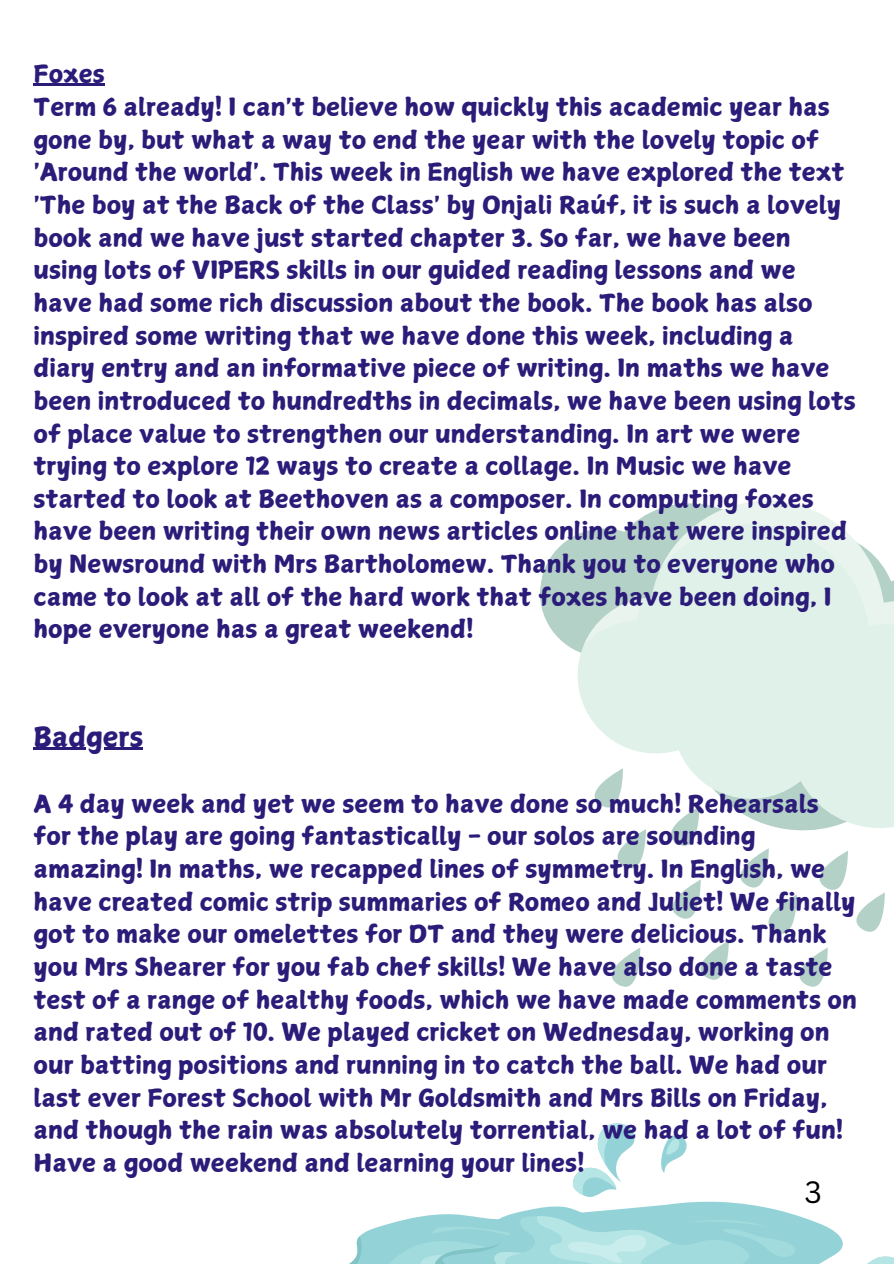
<style>
.page{position:relative;width:894px;height:1264px;background:#fff}
.page>*{position:absolute;margin:0;border:0;box-sizing:border-box;transform-origin:0 0}
.t1{font:30px "Canva Sans";color:#000}
.t2{font:27px "Canva Surname Fu";color:#2b1c79}
.t3{font:24px/32.7px "Canva Surname Fu";color:#2b1c79}
</style>
<div class="page">
<svg style="left:540px;top:546px;width:20px;height:93px;fill:#b4d1c7"></svg>
<svg style="left:560px;top:521px;width:333px;height:306px"></svg>
<svg style="left:636px;top:501px;width:257px;height:284px;fill:#dff1e9"></svg>
<svg style="left:583px;top:590px;width:59px;height:63px"></svg>
<svg style="left:575px;top:762px;width:317px;height:225px"></svg>
<svg style="left:350px;top:1123px;width:543px;height:140px"></svg>
<hr style="left:34px;top:747px;width:109px;height:2px;background:#2b1c79">
<hr style="left:34px;top:84px;width:71px;height:2px;background:#2b1c79">
<p class="t3" style="left:34px;top:58px;width:823px">Foxes<br>Term 6 already! I can't believe how quickly this academic year has gone by, but what a way to end the year with the lovely topic of 'Around the world'. This week in English we have explored the text 'The boy at the Back of the Class' by Onjali Raúf, it is such a lovely book and we have just started chapter 3. So far, we have been using lots of VIPERS skills in our guided reading lessons and we have had some rich discussion about the book. The book has also inspired some writing that we have done this week, including a diary entry and an informative piece of writing. In maths we have been introduced to hundredths in decimals, we have been using lots of place value to strengthen our understanding. In art we were trying to explore 12 ways to create a collage. In Music we have started to look at Beethoven as a composer. In computing foxes have been writing their own news articles online that were inspired by Newsround with Mrs Bartholomew. Thank you to everyone who came to look at all of the hard work that foxes have been doing, I hope everyone has a great weekend!</p>
<p class="t2" style="left:34px;top:723px;width:111px">Badgers</p>
<h2 class="t3" style="left:34px;top:787px;width:824px">A 4 day week and yet we seem to have done so much! Rehearsals for the play are going fantastically - our solos are sounding amazing! In maths, we recapped lines of symmetry. In English, we have created comic strip summaries of Romeo and Juliet! We finally got to make our omelettes for DT and they were delicious. Thank you Mrs Shearer for you fab chef skills! We have also done a taste test of a range of healthy foods, which we have made comments on and rated out of 10. We played cricket on Wednesday, working on our batting positions and running in to catch the ball. We had our last ever Forest School with Mr Goldsmith and Mrs Bills on Friday, and though the rain was absolutely torrential, we had a lot of fun!<br>Have a good weekend and learning your lines!</h2>
<p class="t1" style="left:804px;top:1170px;width:19px">3</p>
</div>
